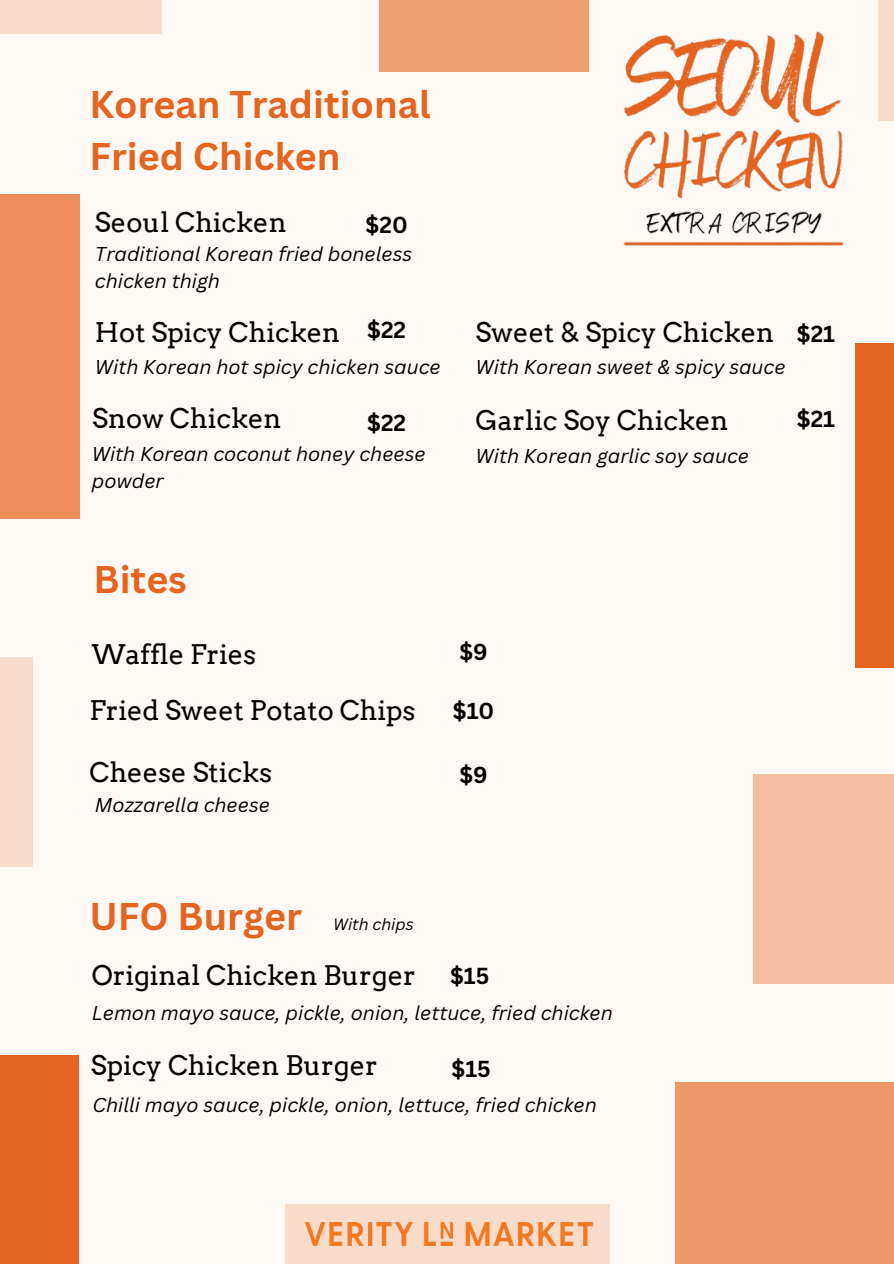
<style>
.page{position:relative;width:894px;height:1264px;background:#fff}
.page>*{position:absolute;margin:0;border:0;box-sizing:border-box;transform-origin:0 0}
.t1{font:700 37.5px/51.8px "Canva Sans";color:#e5641f}
.t2{font:27px "Arvo";color:#000}
.t3{font:700 22.5px "Canva Sans";color:#000}
.t4{font:italic 19.5px/27px "Canva Sans";color:#000}
.t5{font:italic 15.9px "Canva Sans";color:#000}
</style>
<div class="page">
<div style="left:0;top:0;width:893px;height:1263px;background:#fff9f5"></div>
<img style="left:623px;top:31px;width:270px;height:215px">
<div style="left:674px;top:1082px;width:219px;height:181px;background:#ee986a"></div>
<div style="left:0;top:1055px;width:79px;height:208px;background:#e5641f"></div>
<div style="left:0;top:657px;width:33px;height:209px;background:#f9dbca"></div>
<div style="left:854px;top:343px;width:39px;height:325px;background:#e5641f"></div>
<div style="left:0;top:194px;width:79px;height:324px;background:#ec8c58"></div>
<div style="left:380px;top:0;width:209px;height:72px;background:#ef9e72"></div>
<div style="left:753px;top:774px;width:140px;height:209px;background:#f4bd9f"></div>
<div style="left:0;top:0;width:162px;height:34px;background:#f9dbca"></div>
<div style="left:285px;top:1204px;width:324px;height:59px;background:#f9dbca"></div>
<div style="left:877px;top:0;width:16px;height:120px;background:#f9dbca"></div>
<img style="left:305px;top:1222px;width:287px;height:22px">
<p class="t1" style="left:89px;top:78px;width:343px">Korean Traditional<br>Fried Chicken</p>
<p class="t2" style="left:95px;top:206px;width:193px">Seoul Chicken</p>
<p class="t3" style="left:365px;top:209px;width:44px">$20</p>
<p class="t4" style="left:95px;top:240px;width:318px">Traditional Korean fried boneless chicken thigh</p>
<p class="t2" style="left:95px;top:316px;width:247px">Hot Spicy Chicken</p>
<p class="t3" style="left:367px;top:314px;width:40px">$22</p>
<p class="t4" style="left:95px;top:353px;width:347px">With Korean hot spicy chicken sauce</p>
<p class="t2" style="left:92px;top:402px;width:191px">Snow Chicken</p>
<p class="t3" style="left:367px;top:407px;width:40px">$22</p>
<p class="t4" style="left:92px;top:440px;width:335px">With Korean coconut honey cheese powder</p>
<p class="t1" style="left:93px;top:552px;width:95px">Bites</p>
<p class="t2" style="left:475px;top:316px;width:300px">Sweet &amp; Spicy Chicken</p>
<p class="t3" style="left:796px;top:318px;width:40px">$21</p>
<p class="t4" style="left:475px;top:353px;width:311px">With Korean sweet &amp; spicy sauce</p>
<p class="t2" style="left:475px;top:404px;width:254px">Garlic Soy Chicken</p>
<p class="t3" style="left:796px;top:403px;width:40px">$21</p>
<p class="t4" style="left:475px;top:442px;width:275px">With Korean garlic soy sauce</p>
<p class="t2" style="left:92px;top:638px;width:166px">Waffle Fries</p>
<p class="t3" style="left:459px;top:635px;width:30px">$9</p>
<p class="t2" style="left:89px;top:694px;width:328px">Fried Sweet Potato Chips</p>
<p class="t3" style="left:453px;top:694px;width:43px">$10</p>
<p class="t2" style="left:89px;top:756px;width:184px">Cheese Sticks</p>
<p class="t3" style="left:459px;top:758px;width:30px">$9</p>
<p class="t4" style="left:95px;top:791px;width:176px">Mozzarella cheese</p>
<p class="t1" style="left:89px;top:889px;width:214px">UFO Burger</p>
<p class="t2" style="left:92px;top:958px;width:325px">Original Chicken Burger</p>
<p class="t4" style="left:92px;top:998px;width:522px">Lemon mayo sauce, pickle, onion, lettuce, fried chicken</p>
<p class="t2" style="left:91px;top:1048px;width:288px">Spicy Chicken Burger</p>
<p class="t5" style="left:333px;top:913px;width:82px">With chips</p>
<p class="t3" style="left:450px;top:959px;width:41px">$15</p>
<p class="t3" style="left:451px;top:1052px;width:41px">$15</p>
<p class="t4" style="left:92px;top:1090px;width:505px">Chilli mayo sauce, pickle, onion, lettuce, fried chicken</p>
</div>
